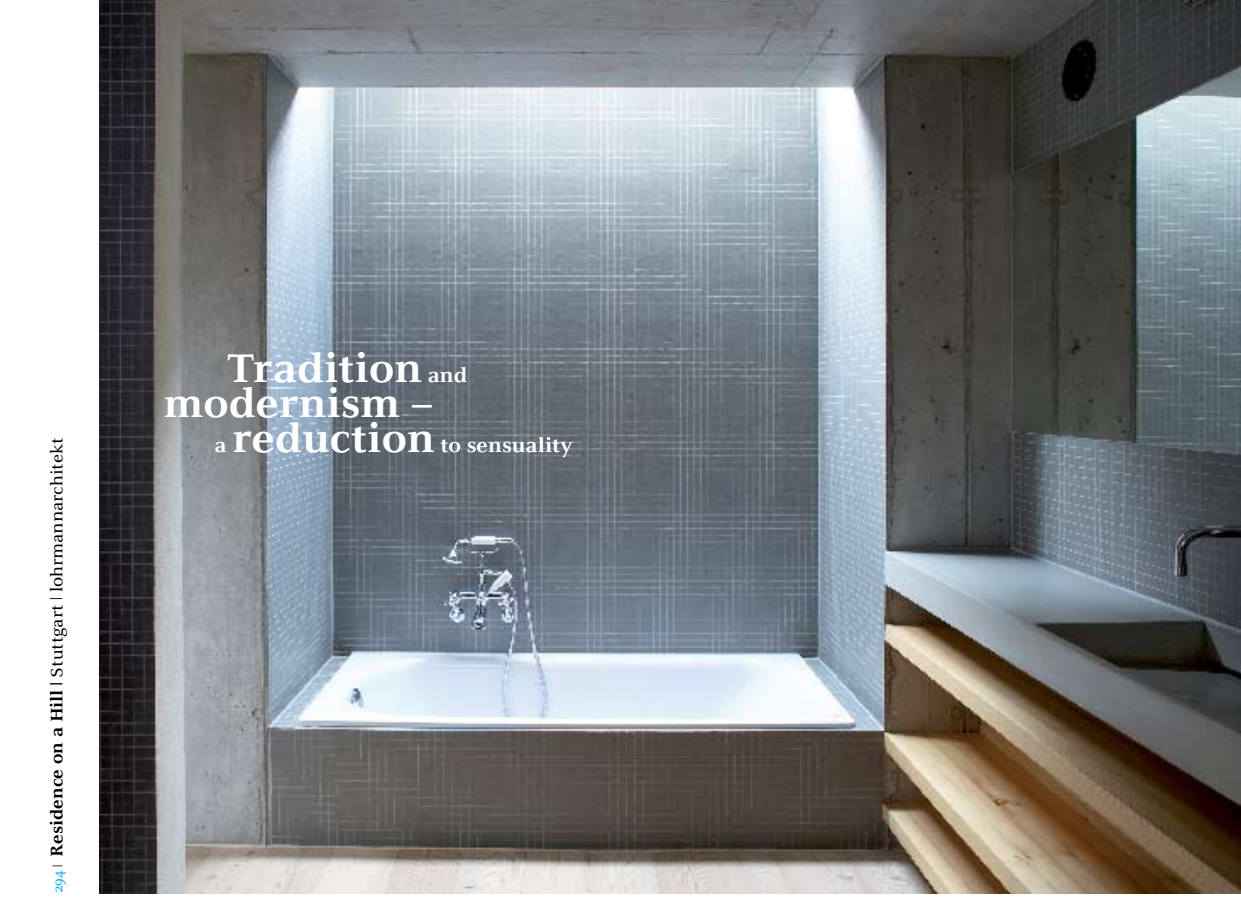
<style>
.page{position:relative;width:1241px;height:918px;background:#fff}
.page>*{position:absolute;margin:0;border:0;box-sizing:border-box;transform-origin:0 0}
.t1{font:700 42px/35px "Celeste ST";color:#fff}
.t2{font:700 21px "Celeste ST";color:#fff}
.t3{font:17.5px "Celeste ST";color:#000}
.s1{font-size:14px;color:#00adef}
.s2{font-size:14px}
.s3{font-weight:700}
.s4{font-size:21px}
.s5{font-size:42px}
</style>
<div class="page">
<img style="left:99px;top:0;width:1141px;height:893px">
<p class="t3" style="left:47px;top:893px;width:457px;rotate:-90deg"><span class="s1">294</span> <span class="s2">|</span> <span class="s3">Residence on a Hill |</span> Stuttgart | lohrmannarchitekt</p>
<h1 class="t1" style="left:164px;top:352px;width:305px;text-indent:63px">Tradition <span class="s4">and </span>modernism –</h1>
<p class="t2" style="left:214px;top:434px;width:360px">a <span class="s5">reduction</span> to sensuality</p>
</div>
